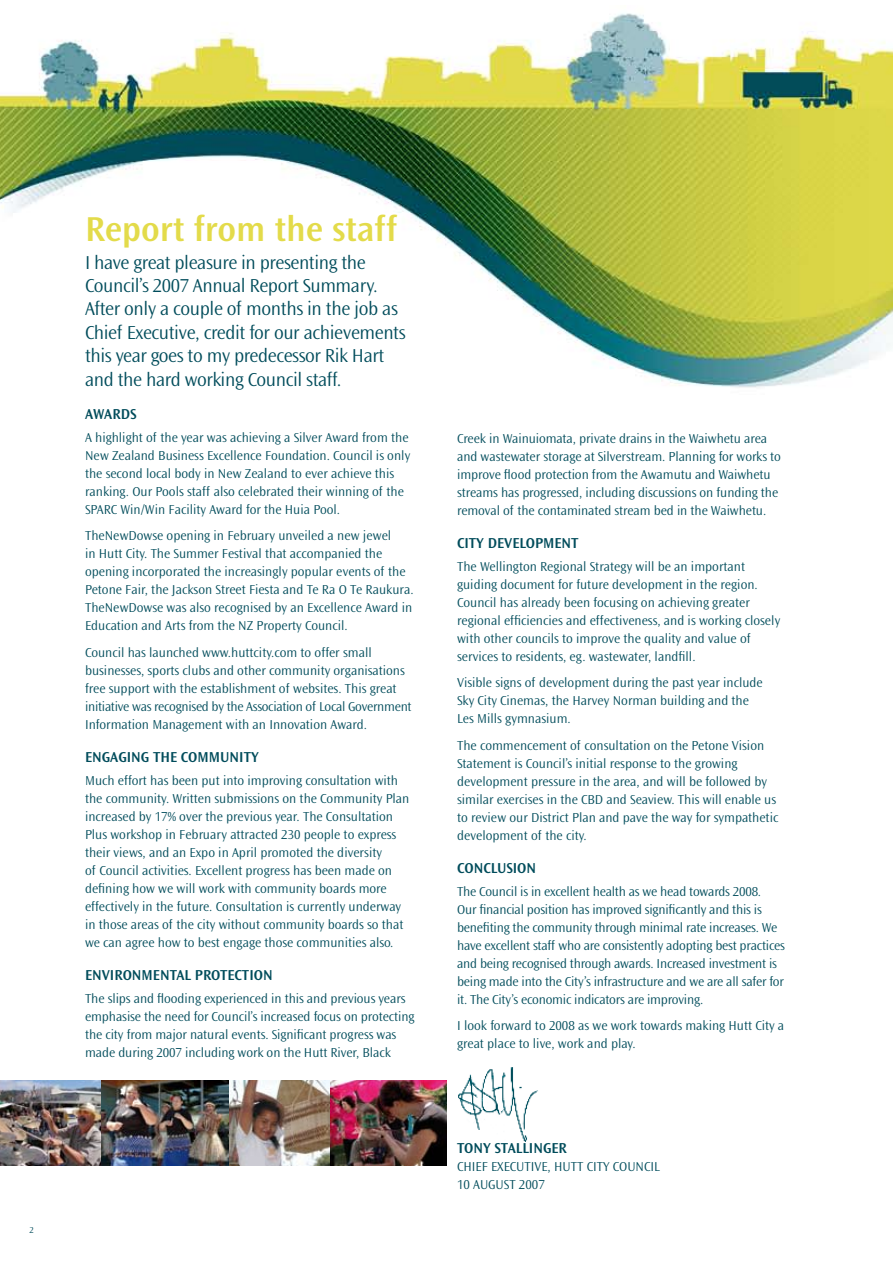
<style>
.page{position:relative;width:893px;height:1263px;background:#fff}
.page>*{position:absolute;margin:0;border:0;box-sizing:border-box;transform-origin:0 0}
.t1{font:600 36px "Ocean Sans";color:#e3db4a}
.t2{font:300 19.5px/23.4px "Ocean Sans";letter-spacing:-.02em;color:#004c5b}
.t3{font:600 15px "Ocean Sans";color:#004c5b}
.t4{font:300 13.5px/18px "Ocean Sans";color:#004c5b}
.t5{font:300 9px "Ocean Sans";color:#004c5b}
</style>
<div class="page">
<img style="left:0;top:13px;width:893px;height:375px">
<img style="left:458px;top:1067px;width:80px;height:74px">
<img style="left:229px;top:1080px;width:102px;height:85px">
<img style="left:0;top:1080px;width:229px;height:85px">
<img style="left:331px;top:1080px;width:115px;height:85px">
<p class="t5" style="left:30px;top:1225px;width:6px">2</p>
<h1 class="t1" style="left:85px;top:209px;width:314px">REPORT FROM THE STAFF</h1>
<p class="t2" style="left:85px;top:251px;width:322px">I have great pleasure in presenting the Council’s 2007 Annual Report Summary.<br>After only a couple of months in the job as Chief Executive, credit for our achievements this year goes to my predecessor Rik Hart and the hard working Council staff.</p>
<p class="t3" style="left:85px;top:406px;width:29px">AWARDS</p>
<p class="t4" style="left:85px;top:428px;width:327px">A highlight of the year was achieving a Silver Award from the New Zealand Business Excellence Foundation. Council is only the second local body in New Zealand to ever achieve this ranking. Our Pools staff also celebrated their winning of the SPARC Win/Win Facility Award for the Huia Pool.</p>
<p class="t4" style="left:85px;top:527px;width:330px">TheNewDowse opening in February unveiled a new jewel<br>in Hutt City. The Summer Festival that accompanied the opening incorporated the increasingly popular events of the Petone Fair, the Jackson Street Fiesta and Te Ra O Te Raukura.<br>TheNewDowse was also recognised by an Excellence Award in Education and Arts from the NZ Property Council.</p>
<p class="t4" style="left:85px;top:643px;width:328px">Council has launched www.huttcity.com to offer small businesses, sports clubs and other community organisations free support with the establishment of websites. This great initiative was recognised by the Association of Local Government Information Management with an Innovation Award.</p>
<p class="t3" style="left:85px;top:749px;width:17px">ENGAGING</p>
<p class="t3" style="left:153px;top:749px;width:107px">THE COMMUNITY</p>
<p class="t4" style="left:85px;top:771px;width:326px">Much effort has been put into improving consultation with the community. Written submissions on the Community Plan increased by 17% over the previous year. The Consultation Plus workshop in February attracted 230 people to express their views, and an Expo in April promoted the diversity<br>of Council activities. Excellent progress has been made on defining how we will work with community boards more effectively in the future. Consultation is currently underway in those areas of the city without community boards so that we can agree how to best engage those communities also.</p>
<p class="t3" style="left:85px;top:967px;width:16px">ENVIRON</p>
<p class="t3" style="left:142px;top:967px;width:116px">MENTAL PROTECTION</p>
<p class="t4" style="left:85px;top:989px;width:331px">The slips and flooding experienced in this and previous years emphasise the need for Council’s increased focus on protecting the city from major natural events. Significant progress was made during 2007 including work on the Hutt River, Black</p>
<p class="t4" style="left:457px;top:429px;width:325px">Creek in Wainuiomata, private drains in the Waiwhetu area and wastewater storage at Silverstream. Planning for works to improve flood protection from the Awamutu and Waiwhetu streams has progressed, including discussions on funding the removal of the contaminated stream bed in the Waiwhetu.</p>
<p class="t3" style="left:457px;top:535px;width:123px">CITY DEVELOPMENT</p>
<p class="t4" style="left:457px;top:557px;width:325px">The Wellington Regional Strategy will be an important guiding document for future development in the region.<br>Council has already been focusing on achieving greater regional efficiencies and effectiveness, and is working closely with other councils to improve the quality and value of services to residents, eg. wastewater, landfill.</p>
<p class="t4" style="left:457px;top:674px;width:307px">Visible signs of development during the past year include<br>Sky City Cinemas, the Harvey Norman building and the<br>Les Mills gymnasium.</p>
<p class="t4" style="left:457px;top:736px;width:323px">The commencement of consultation on the Petone Vision Statement is Council’s initial response to the growing development pressure in the area, and will be followed by similar exercises in the CBD and Seaview. This will enable us to review our District Plan and pave the way for sympathetic development of the city.</p>
<p class="t3" style="left:457px;top:860px;width:58px">CONCLUSION</p>
<p class="t4" style="left:457px;top:882px;width:329px">The Council is in excellent health as we head towards 2008.<br>Our financial position has improved significantly and this is benefiting the community through minimal rate increases. We have excellent staff who are consistently adopting best practices and being recognised through awards. Increased investment is being made into the City’s infrastructure and we are all safer for it. The City’s economic indicators are improving.</p>
<p class="t4" style="left:457px;top:1017px;width:329px">I look forward to 2008 as we work towards making Hutt City a great place to live, work and play.</p>
<p class="t3" style="left:457px;top:1139px;width:111px">TONY STALLINGER</p>
<p class="t4" style="left:457px;top:1157px;width:204px">CHIEF EXECUTIVE, HUTT CITY COUNCIL<br>10 AUGUST 2007</p>
</div>
